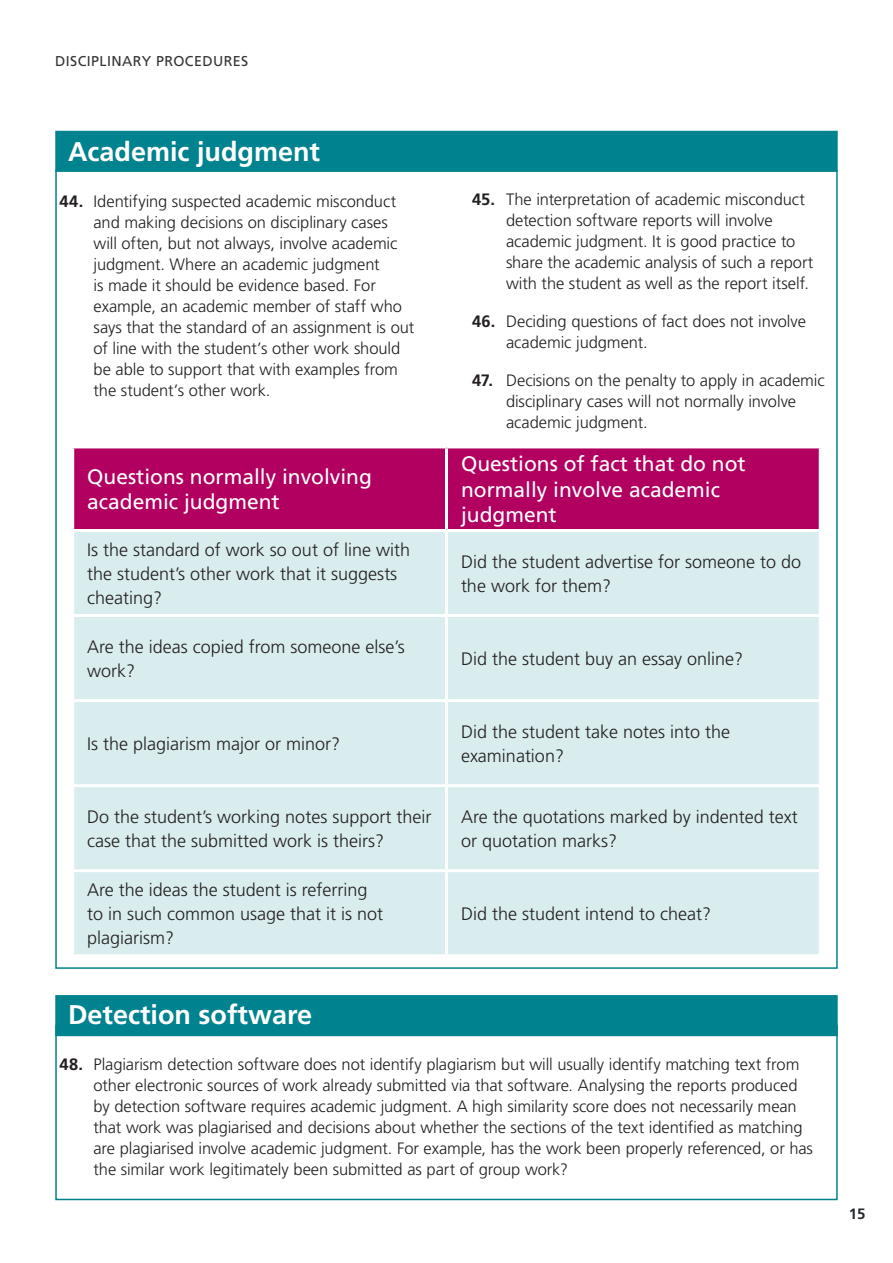
<style>
.page{position:relative;width:893px;height:1263px;background:#fff}
.page>*{position:absolute;margin:0;border:0;box-sizing:border-box;transform-origin:0 0}
.Sub_Head_Highlight{font:700 27px "Frutiger LT Std";color:#fff}
.CONTENTS_-_Main{font:21px/25.2px "Frutiger LT Std";color:#fff}
.t1{font:300 18px/24px "Frutiger LT Std";color:#231f20}
.t2{font:300 16.5px/21px "Frutiger LT Std";letter-spacing:-.005em;color:#231f20}
.t3{font:700 15px "Frutiger LT Std";color:#292c2f}
.t4{font:14.25px "Frutiger";letter-spacing:.03em;color:#333}
.s1{font-weight:700}
</style>
<div class="page">
<div style="left:55px;top:995px;width:783px;height:41px;background:#00838f;border:2px solid #00838f"></div>
<div style="left:55px;top:131px;width:783px;height:41px;background:#00838f"></div>
<div style="left:55px;top:1025px;width:783px;height:175px;border:2px solid #00838f"></div>
<div style="left:74px;top:448px;width:745px;height:81px;background:#b10060"></div>
<div style="left:74px;top:532px;width:745px;height:422px;background:#d9ecee"></div>
<hr style="left:445px;top:532px;width:3px;height:82px;background:#fff">
<hr style="left:71px;top:614px;width:375px;height:3px;background:#fff">
<hr style="left:446px;top:614px;width:376px;height:3px;background:#fff">
<hr style="left:445px;top:617px;width:3px;height:82px;background:#fff">
<hr style="left:71px;top:699px;width:375px;height:3px;background:#fff">
<hr style="left:446px;top:699px;width:376px;height:3px;background:#fff">
<hr style="left:445px;top:702px;width:3px;height:82px;background:#fff">
<hr style="left:71px;top:784px;width:375px;height:3px;background:#fff">
<hr style="left:446px;top:784px;width:376px;height:3px;background:#fff">
<hr style="left:445px;top:787px;width:3px;height:82px;background:#fff">
<hr style="left:71px;top:869px;width:375px;height:3px;background:#fff">
<hr style="left:446px;top:869px;width:376px;height:3px;background:#fff">
<hr style="left:445px;top:872px;width:3px;height:82px;background:#fff">
<hr style="left:445px;top:448px;width:3px;height:81px;background:#fff">
<p class="t4" style="left:55px;top:53px;width:195px">DISCIPLINARY PROCEDURES</p>
<p class="Sub_Head_Highlight" style="left:68px;top:135px;width:254px">Academic judgment</p>
<p class="t2" style="left:94px;top:191px;width:322px;text-indent:-34px"><span class="s1">44.</span> Identifying suspected academic misconduct and making decisions on disciplinary cases will often, but not always, involve academic judgment. Where an academic judgment<br>is made it should be evidence based. For example, an academic member of staff who says that the standard of an assignment is out of line with the student’s other work should be able to support that with examples from the student’s other work.</p>
<p class="t2" style="left:506px;top:189px;width:309px;text-indent:-34px"><span class="s1">45.</span> The interpretation of academic misconduct detection software reports will involve academic judgment. It is good practice to share the academic analysis of such a report with the student as well as the report itself.</p>
<p class="t2" style="left:506px;top:311px;width:301px;text-indent:-34px"><span class="s1">46.</span> Deciding questions of fact does not involve academic judgment.</p>
<p class="t2" style="left:506px;top:370px;width:320px;text-indent:-34px"><span class="s1">47.</span> Decisions on the penalty to apply in academic disciplinary cases will not normally involve academic judgment.</p>
<p class="CONTENTS_-_Main" style="left:87px;top:464px;width:286px">Questions normally involving academic judgment</p>
<p class="t1" style="left:87px;top:538px;width:324px">Is the standard of work so out of line with the student’s other work that it suggests cheating?</p>
<p class="t1" style="left:87px;top:635px;width:319px">Are the ideas copied from someone else’s work?</p>
<p class="t1" style="left:87px;top:732px;width:255px">Is the plagiarism major or minor?</p>
<p class="CONTENTS_-_Main" style="left:461px;top:452px;width:286px">Questions of fact that do not normally involve academic judgment</p>
<p class="t1" style="left:461px;top:550px;width:342px">Did the student advertise for someone to do the work for them?</p>
<p class="t1" style="left:461px;top:647px;width:284px">Did the student buy an essay online?</p>
<p class="t1" style="left:461px;top:720px;width:271px">Did the student take notes into the examination?</p>
<p class="t1" style="left:87px;top:805px;width:346px">Do the student’s working notes support their case that the submitted work is theirs?</p>
<p class="t1" style="left:461px;top:805px;width:338px">Are the quotations marked by indented text or quotation marks?</p>
<p class="t1" style="left:87px;top:878px;width:298px">Are the ideas the student is referring to in such common usage that it is not plagiarism?</p>
<p class="t1" style="left:461px;top:902px;width:252px">Did the student intend to cheat?</p>
<p class="Sub_Head_Highlight" style="left:68px;top:998px;width:246px">Detection software</p>
<p class="t2" style="left:94px;top:1054px;width:721px;text-indent:-34px"><span class="s1">48.</span> Plagiarism detection software does not identify plagiarism but will usually identify matching text from other electronic sources of work already submitted via that software. Analysing the reports produced by detection software requires academic judgment. A high similarity score does not necessarily mean that work was plagiarised and decisions about whether the sections of the text identified as matching are plagiarised involve academic judgment. For example, has the work been properly referenced, or has the similar work legitimately been submitted as part of group work?</p>
<p class="t3" style="left:849px;top:1205px;width:18px">15</p>
</div>
